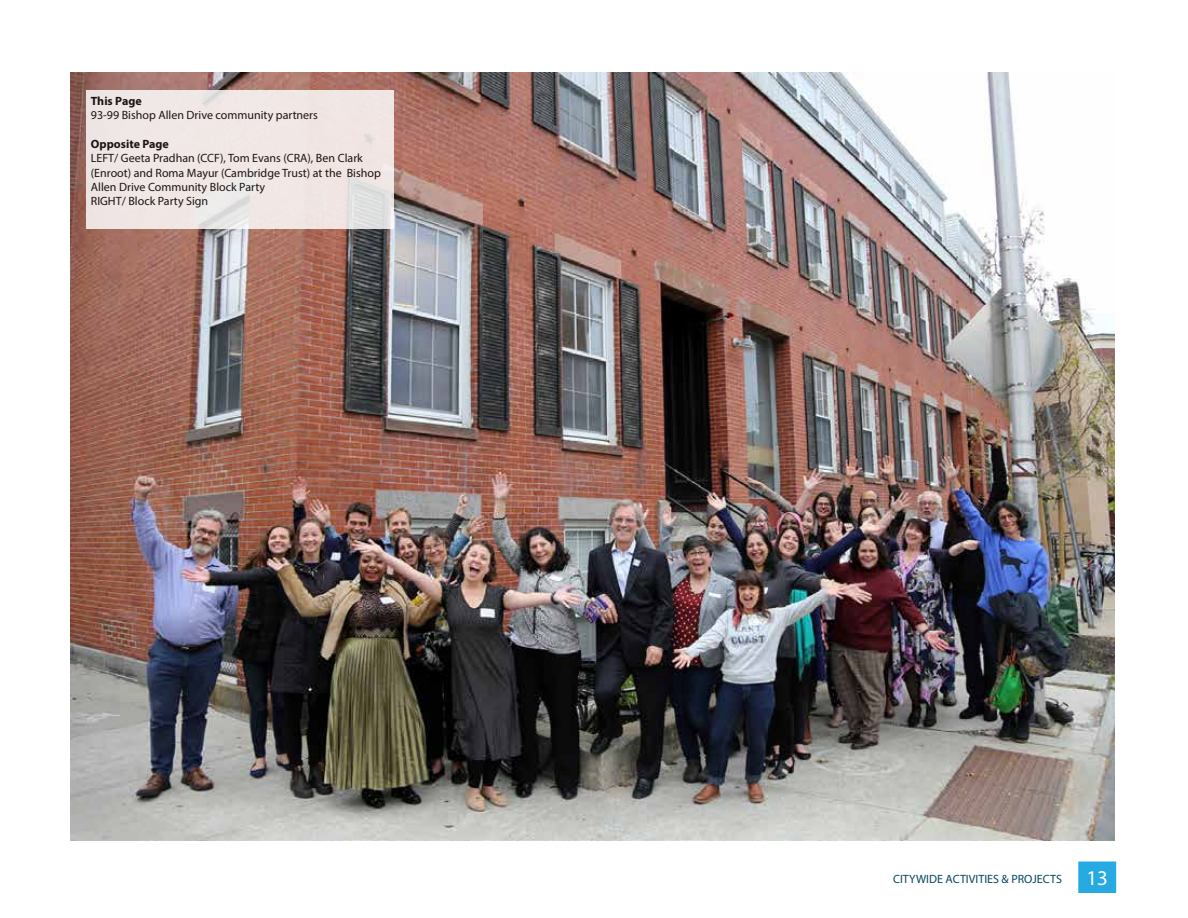
<style>
.page{position:relative;width:1188px;height:918px;background:#fff}
.page>*{position:absolute;margin:0;border:0;box-sizing:border-box;transform-origin:0 0}
.t1{font:21px "Myriad Pro";color:#fff}
.t2{font:12px/14.4px "Myriad Pro";color:#000}
.t3{font:12px "Myriad Pro";color:#06475e}
.t4{font:700 12px "Myriad Pro";color:#000}
</style>
<div class="page">
<img style="left:70px;top:72px;width:1045px;height:769px">
<div style="left:86px;top:90px;width:308px;height:139px;background:#f0e7e5"></div>
<div style="left:1079px;top:862px;width:36px;height:30px;background:#27aae1"></div>
<div style="left:1078px;top:862px;width:38px;height:31px;border:2px solid #27aae1"></div>
<p class="t4" style="left:91px;top:93px;width:52px">This Page</p>
<p class="t2" style="left:91px;top:108px;width:229px">93-99 Bishop Allen Drive community partners</p>
<p class="t4" style="left:91px;top:136px;width:80px">Opposite Page</p>
<p class="t2" style="left:91px;top:151px;width:292px">LEFT/ Geeta Pradhan (CCF), Tom Evans (CRA), Ben Clark (Enroot) and Roma Mayur (Cambridge Trust) at the Bishop Allen Drive Community Block Party<br>RIGHT/ Block Party Sign</p>
<p class="t3" style="left:893px;top:871px;width:170px">CITYWIDE ACTIVITIES &amp; PROJECTS</p>
<h1 class="t1" style="left:1086px;top:865px;width:23px">13</h1>
</div>
